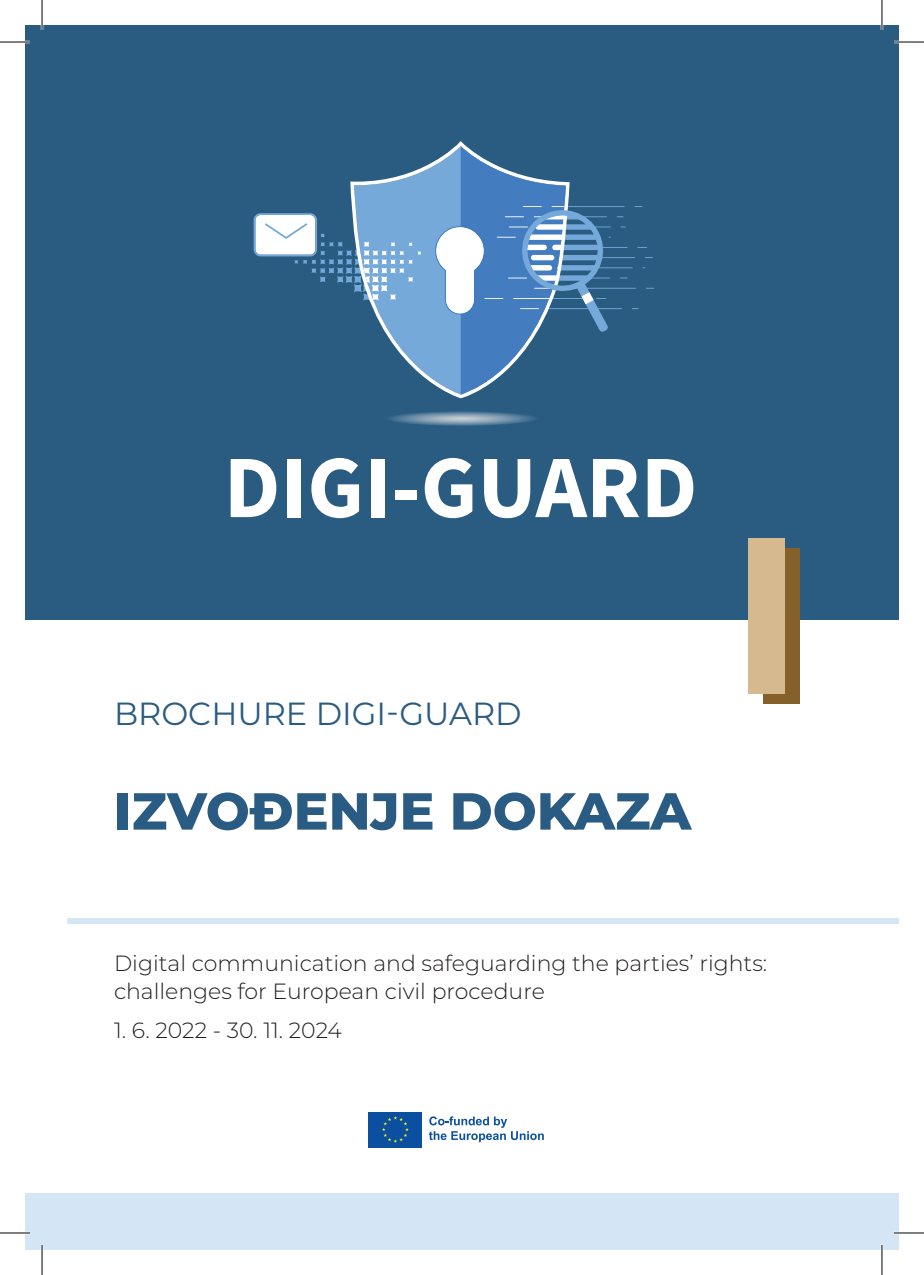
<style>
.page{position:relative;width:924px;height:1275px;background:#fff}
.page>*{position:absolute;margin:0;border:0;box-sizing:border-box;transform-origin:0 0}
.t1{font:800 52px "Montserrat";color:#2a5b82}
.t2{font:32px "Montserrat";color:#2a5b82}
.t3{font:300 22px/28px "Montserrat";color:#231f20}
</style>
<div class="page">
<div style="left:25px;top:25px;width:873px;height:595px;background:#2a5c82"></div>
<div style="left:25px;top:1193px;width:873px;height:57px;background:#d4e5f5"></div>
<div style="left:67px;top:918px;width:831px;height:6px;background:#d4e5f5"></div>
<div style="left:762px;top:548px;width:37px;height:156px;background:#85602b"></div>
<svg style="left:253px;top:213px;width:97px;height:69px"></svg>
<svg style="left:350px;top:141px;width:122px;height:257px;fill:#74a9da"></svg>
<svg style="left:363px;top:242px;width:58px;height:58px"></svg>
<svg style="left:389px;top:411px;width:146px;height:15px"></svg>
<svg style="left:435px;top:146px;width:218px;height:248px"></svg>
<svg style="left:230px;top:459px;width:46px;height:58px"></svg>
<div style="left:287px;top:459px;width:13px;height:58px;background:#fff"></div>
<svg style="left:311px;top:458px;width:48px;height:60px"></svg>
<div style="left:371px;top:459px;width:13px;height:58px;background:#fff"></div>
<div style="left:394px;top:490px;width:22px;height:9px;background:#fff"></div>
<svg style="left:424px;top:458px;width:48px;height:60px"></svg>
<svg style="left:484px;top:459px;width:155px;height:59px"></svg>
<svg style="left:647px;top:459px;width:46px;height:58px"></svg>
<div style="left:747px;top:538px;width:37px;height:156px;background:#d6b98e"></div>
<svg style="left:368px;top:1147px;width:54px;height:1px"></svg>
<div style="left:368px;top:1111px;width:54px;height:36px;background:#0b50a0"></div>
<svg style="left:382px;top:1116px;width:26px;height:26px"></svg>
<svg style="left:429px;top:1116px;width:114px;height:26px"></svg>
<hr style="left:0;top:41px;width:30px;height:2px;background:#fff">
<hr style="left:893px;top:41px;width:30px;height:2px;background:#fff">
<hr style="left:0;top:1231px;width:30px;height:3px;background:#fff">
<hr style="left:893px;top:1231px;width:30px;height:3px;background:#fff">
<hr style="left:41px;top:0;width:2px;height:30px;background:#fff">
<hr style="left:41px;top:1245px;width:2px;height:30px;background:#fff">
<hr style="left:880px;top:0;width:2px;height:30px;background:#fff">
<hr style="left:880px;top:1245px;width:2px;height:30px;background:#fff">
<hr style="left:0;top:42px;width:30px;height:1px;background:#000">
<hr style="left:893px;top:42px;width:30px;height:1px;background:#000">
<hr style="left:0;top:1232px;width:30px;height:1px;background:#000">
<hr style="left:893px;top:1232px;width:30px;height:1px;background:#000">
<hr style="left:42px;top:0;width:1px;height:30px;background:#000">
<hr style="left:42px;top:1245px;width:1px;height:30px;background:#000">
<hr style="left:881px;top:0;width:1px;height:30px;background:#000">
<hr style="left:881px;top:1245px;width:1px;height:30px;background:#000">
<h2 class="t2" style="left:114px;top:692px;width:409px">BROCHURE DIGI-GUARD</h2>
<h1 class="t1" style="left:114px;top:773px;width:578px">IZVOĐENJE DOKAZA</h1>
<p class="t3" style="left:114px;top:948px;width:654px">Digital communication and safeguarding the parties’ rights: challenges for European civil procedure</p>
<p class="t3" style="left:114px;top:1015px;width:229px">1. 6. 2022 - 30. 11. 2024</p>
</div>
